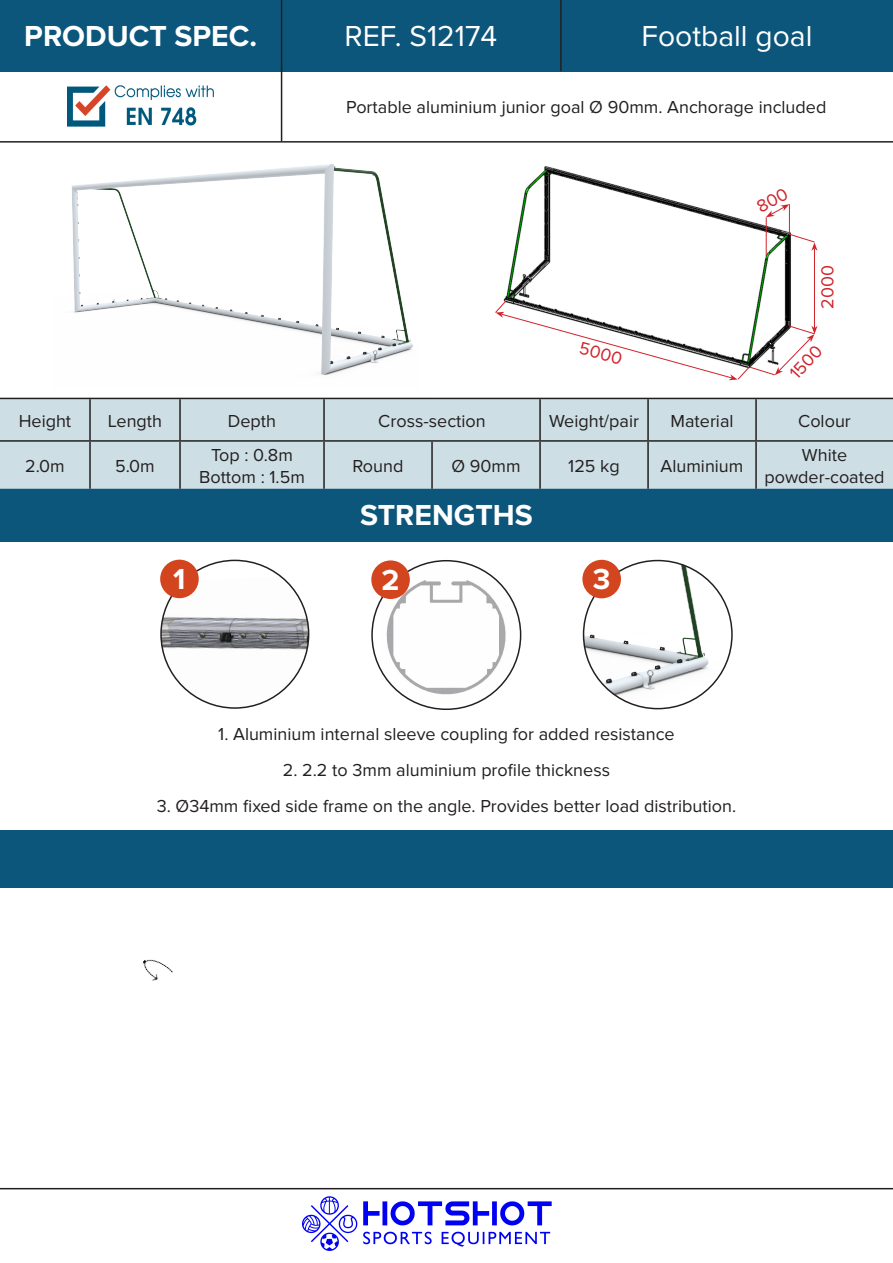
<style>
.page{position:relative;width:893px;height:1263px;background:#fff}
.page>*{position:absolute;margin:0;border:0;box-sizing:border-box;transform-origin:0 0}
.t1{font:700 30px "Proxima Nova";color:#fff}
.t2{font:30px "Proxima Nova";color:#fff}
.t3{font:18px "Proxima Nova";color:#231f20}
.t4{font:18px "Proxima Nova";color:#d1232a}
</style>
<div class="page">
<img style="left:273px;top:1187px;width:308px;height:64px">
<div style="left:0;top:0;width:893px;height:71px;background:#0c567c"></div>
<div style="left:0;top:484px;width:893px;height:57px;background:#0c567c"></div>
<div style="left:0;top:830px;width:893px;height:57px;background:#0c567c"></div>
<hr style="left:281px;top:0;width:1px;height:71px;background:#231f20">
<hr style="left:281px;top:70px;width:1px;height:71px;background:#231f20">
<hr style="left:560px;top:0;width:2px;height:71px;background:#231f20">
<hr style="left:0;top:1188px;width:893px;height:1px;background:#231f20">
<hr style="left:0;top:141px;width:893px;height:2px;background:#231f20">
<img style="left:72px;top:164px;width:341px;height:211px">
<div style="left:0;top:399px;width:893px;height:90px;background:#cddfe5"></div>
<hr style="left:89px;top:399px;width:2px;height:41px;background:#231f20">
<hr style="left:179px;top:399px;width:2px;height:41px;background:#231f20">
<hr style="left:323px;top:399px;width:2px;height:41px;background:#231f20">
<hr style="left:539px;top:399px;width:2px;height:41px;background:#231f20">
<hr style="left:647px;top:399px;width:2px;height:41px;background:#231f20">
<hr style="left:755px;top:399px;width:2px;height:41px;background:#231f20">
<hr style="left:0;top:440px;width:90px;height:2px;background:#231f20">
<hr style="left:90px;top:440px;width:90px;height:2px;background:#231f20">
<hr style="left:89px;top:442px;width:2px;height:47px;background:#231f20">
<hr style="left:180px;top:440px;width:144px;height:2px;background:#231f20">
<hr style="left:179px;top:442px;width:2px;height:47px;background:#231f20">
<hr style="left:324px;top:440px;width:108px;height:2px;background:#231f20">
<hr style="left:323px;top:442px;width:2px;height:47px;background:#231f20">
<hr style="left:432px;top:440px;width:108px;height:2px;background:#231f20">
<hr style="left:431px;top:442px;width:2px;height:47px;background:#231f20">
<hr style="left:540px;top:440px;width:108px;height:2px;background:#231f20">
<hr style="left:539px;top:442px;width:2px;height:47px;background:#231f20">
<hr style="left:648px;top:440px;width:108px;height:2px;background:#231f20">
<hr style="left:647px;top:442px;width:2px;height:47px;background:#231f20">
<hr style="left:756px;top:440px;width:137px;height:2px;background:#231f20">
<hr style="left:755px;top:442px;width:2px;height:47px;background:#231f20">
<hr style="left:0;top:398px;width:90px;height:1px;background:#231f20">
<hr style="left:90px;top:398px;width:90px;height:1px;background:#231f20">
<hr style="left:180px;top:398px;width:144px;height:1px;background:#231f20">
<hr style="left:324px;top:398px;width:108px;height:1px;background:#231f20">
<hr style="left:432px;top:398px;width:108px;height:1px;background:#231f20">
<hr style="left:540px;top:398px;width:108px;height:1px;background:#231f20">
<hr style="left:648px;top:398px;width:108px;height:1px;background:#231f20">
<hr style="left:756px;top:398px;width:137px;height:1px;background:#231f20">
<img style="left:142px;top:959px;width:31px;height:22px">
<img style="left:161px;top:577px;width:148px;height:131px">
<div style="left:160px;top:560px;width:39px;height:38px;background:#d2451e;border-radius:50%"></div>
<svg style="left:372px;top:561px;width:149px;height:148px"></svg>
<img style="left:380px;top:569px;width:133px;height:134px">
<div style="left:371px;top:560px;width:39px;height:39px;background:#d2451e;border-radius:50%"></div>
<img style="left:584px;top:560px;width:148px;height:149px;border-radius:74px">
<div style="left:582px;top:560px;width:39px;height:38px;background:#d2451e;border-radius:50%"></div>
<img style="left:503px;top:166px;width:288px;height:215px">
<hr style="left:814px;top:248px;width:1px;height:80px;background:#d1232a">
<svg style="left:495px;top:300px;width:322px;height:80px"></svg>
<svg style="left:788px;top:233px;width:29px;height:18px"></svg>
<hr style="left:766px;top:217px;width:1px;height:38px;background:#d1232a">
<hr style="left:789px;top:204px;width:1px;height:30px;background:#d1232a">
<img style="left:67px;top:85px;width:147px;height:41px">
<svg style="left:756px;top:187px;width:33px;height:30px"></svg>
<p class="t1" style="left:24px;top:18px;width:234px">PRODUCT SPEC.</p>
<p class="t2" style="left:344px;top:18px;width:154px">REF. S12174</p>
<p class="t2" style="left:641px;top:18px;width:172px">Football goal</p>
<p class="t3" style="left:346px;top:97px;width:482px">Portable aluminium junior goal Ø 90mm. Anchorage included</p>
<p class="t4" style="left:582px;top:337px;width:45px;rotate:15deg">5000</p>
<p class="t4" style="left:817px;top:309px;width:45px;rotate:-90deg">2000</p>
<p class="t4" style="left:785px;top:369px;width:40px;rotate:-47deg">1500</p>
<p class="t3" style="left:19px;top:410px;width:54px">Height</p>
<p class="t3" style="left:108px;top:410px;width:56px">Length</p>
<p class="t3" style="left:228px;top:410px;width:50px">Depth</p>
<p class="t3" style="left:378px;top:410px;width:109px">Cross-section</p>
<p class="t3" style="left:549px;top:410px;width:92px">Weight/pair</p>
<p class="t3" style="left:670px;top:410px;width:64px">Material</p>
<p class="t3" style="left:798px;top:410px;width:54px">Colour</p>
<p class="t3" style="left:25px;top:456px;width:41px">2.0m</p>
<p class="t3" style="left:115px;top:456px;width:41px">5.0m</p>
<p class="t3" style="left:211px;top:445px;width:83px">Top : 0.8m</p>
<p class="t3" style="left:199px;top:466px;width:107px">Bottom : 1.5m</p>
<p class="t3" style="left:802px;top:445px;width:47px">White</p>
<p class="t3" style="left:764px;top:466px;width:122px">powder-coated</p>
<p class="t3" style="left:353px;top:456px;width:52px">Round</p>
<p class="t3" style="left:451px;top:456px;width:71px">Ø 90mm</p>
<p class="t3" style="left:568px;top:456px;width:53px">125 kg</p>
<p class="t3" style="left:661px;top:456px;width:84px">Aluminium</p>
<p class="t1" style="left:360px;top:497px;width:174px">STRENGTHS</p>
<p class="t1" style="left:173px;top:562px;width:14px">1</p>
<p class="t1" style="left:382px;top:563px;width:19px">2</p>
<p class="t1" style="left:593px;top:562px;width:19px">3</p>
<p class="t3" style="left:218px;top:723px;width:458px">1. Aluminium internal sleeve coupling for added resistance</p>
<p class="t3" style="left:283px;top:759px;width:329px">2. 2.2 to 3mm aluminium profile thickness</p>
<p class="t3" style="left:157px;top:795px;width:581px">3. Ø34mm fixed side frame on the angle. Provides better load distribution.</p>
</div>
